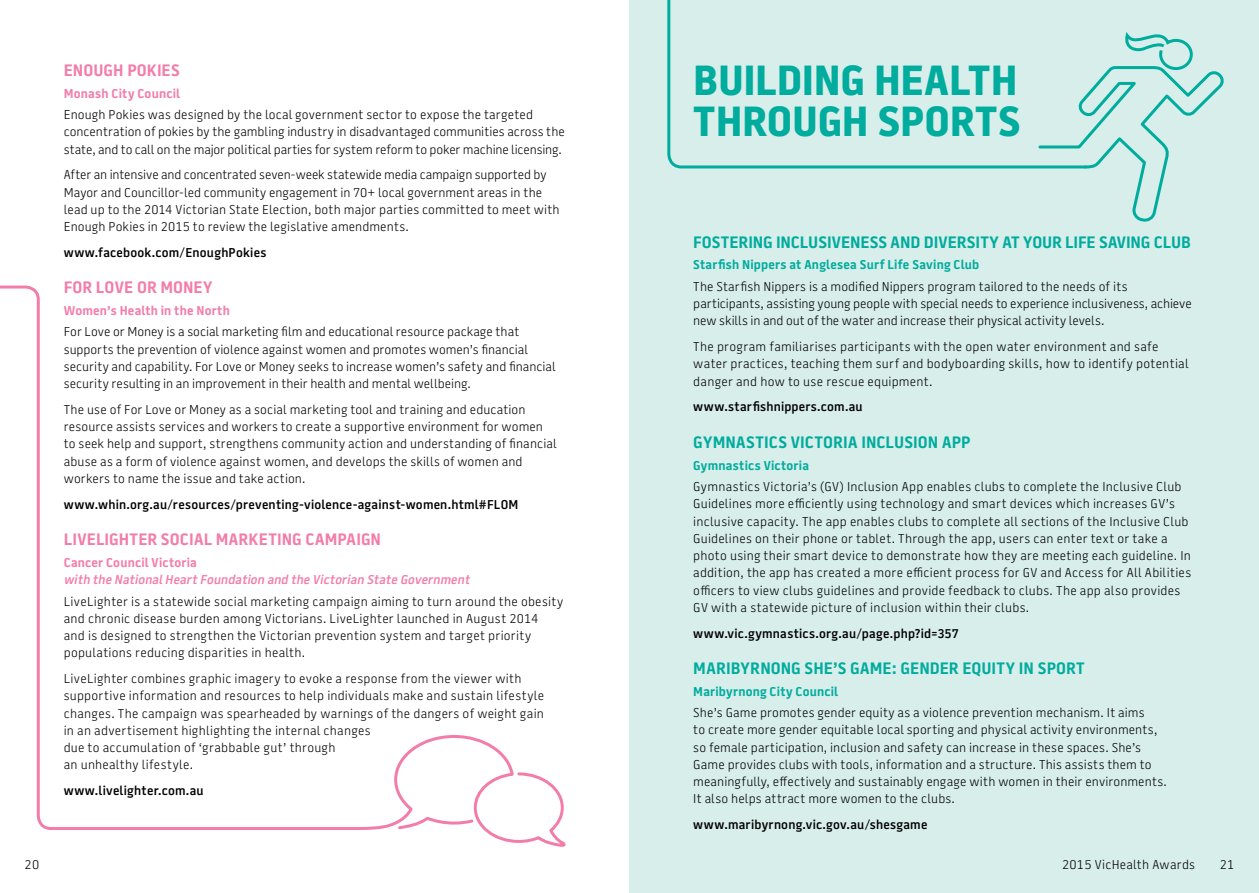
<style>
.page{position:relative;width:1259px;height:893px;background:#fff}
.page>*{position:absolute;margin:0;border:0;box-sizing:border-box;transform-origin:0 0}
.t1{font:800 42px/40.5px "Battersea";letter-spacing:-.01em;color:#00ac9d}
.t2{font:700 16.5px "Battersea";letter-spacing:.005em;color:#00ac9d}
.t3{font:700 16.5px "Battersea";letter-spacing:.015em;color:#f27da9}
.t4{font:300 12.75px/17.2px "Battersea";letter-spacing:.015em;color:#000}
.t5{font:600 12.75px "Battersea";letter-spacing:.02em;color:#000}
.t6{font:700 12.75px "Battersea";letter-spacing:.02em;color:#00ac9d}
.t7{font:700 12.75px "Battersea";letter-spacing:.015em;color:#f27da9}
.t8{font:italic 600 12.75px "Battersea";color:#f27da9}
</style>
<div class="page">
<div style="left:629px;top:0;width:630px;height:893px;background:#d8eeeb"></div>
<svg style="left:0;top:285px;width:354px;height:545px"></svg>
<svg style="left:354px;top:735px;width:212px;height:112px"></svg>
<svg style="left:667px;top:0;width:370px;height:169px"></svg>
<svg style="left:1037px;top:32px;width:187px;height:190px"></svg>
<p class="t3" style="left:64px;top:59px;width:117px">ENOUGH POKIES</p>
<p class="t7" style="left:64px;top:84px;width:118px">Monash City Council</p>
<p class="t4" style="left:64px;top:106px;width:502px">Enough Pokies was designed by the local government sector to expose the targeted concentration of pokies by the gambling industry in disadvantaged communities across the state, and to call on the major political parties for system reform to poker machine licensing.</p>
<p class="t4" style="left:64px;top:167px;width:497px">After an intensive and concentrated seven-week statewide media campaign supported by Mayor and Councillor-led community engagement in 70+ local government areas in the lead up to the 2014 Victorian State Election, both major parties committed to meet with Enough Pokies in 2015 to review the legislative amendments.</p>
<p class="t5" style="left:64px;top:244px;width:204px">www.facebook.com/EnoughPokies</p>
<p class="t3" style="left:64px;top:276px;width:150px">FOR LOVE OR MONEY</p>
<p class="t7" style="left:64px;top:302px;width:168px">Women’s Health in the North</p>
<p class="t4" style="left:64px;top:324px;width:493px">For Love or Money is a social marketing film and educational resource package that supports the prevention of violence against women and promotes women’s financial security and capability. For Love or Money seeks to increase women’s safety and financial security resulting in an improvement in their health and mental wellbeing.</p>
<p class="t4" style="left:64px;top:401px;width:494px">The use of For Love or Money as a social marketing tool and training and education resource assists services and workers to create a supportive environment for women to seek help and support, strengthens community action and understanding of financial abuse as a form of violence against women, and develops the skills of women and workers to name the issue and take action.</p>
<p class="t5" style="left:64px;top:495px;width:456px">www.whin.org.au/resources/preventing-violence-against-women.html#FLOM</p>
<p class="t3" style="left:64px;top:528px;width:319px">LIVELIGHTER SOCIAL MARKETING CAMPAIGN</p>
<p class="t7" style="left:64px;top:553px;width:135px">Cancer Council Victoria</p>
<p class="t8" style="left:64px;top:571px;width:410px">with the NationalHeartFoundation and the Victorian State Government</p>
<p class="t4" style="left:64px;top:593px;width:501px">LiveLighter is a statewide social marketing campaign aiming to turn around the obesity and chronic disease burden among Victorians. LiveLighter launched in August 2014<br>and is designed to strengthen the Victorian prevention system and target priority populations reducing disparities in health.</p>
<p class="t4" style="left:64px;top:670px;width:482px">LiveLighter combines graphic imagery to evoke a response from the viewer with supportive information and resources to help individuals make and sustain lifestyle changes. The campaign was spearheaded by warnings of the dangers of weight gain in an advertisement highlighting the internal changes<br>due to accumulation of ‘grabbable gut’ through<br>an unhealthy lifestyle.</p>
<p class="t5" style="left:64px;top:782px;width:141px">www.livelighter.com.au</p>
<h1 class="t1" style="left:693px;top:62px;width:329px">BUILDING HEALTH<br>THROUGH SPORTS</h1>
<p class="t2" style="left:693px;top:231px;width:499px">FOSTERING INCLUSIVENESS AND DIVERSITY AT YOUR LIFE SAVING CLUB</p>
<p class="t6" style="left:693px;top:256px;width:287px">Starfish Nippers at Anglesea Surf Life Saving Club</p>
<p class="t4" style="left:693px;top:278px;width:500px">The Starfish Nippers is a modified Nippers program tailored to the needs of its participants, assisting young people with special needs to experience inclusiveness, achieve new skills in and out of the water and increase their physical activity levels.</p>
<p class="t4" style="left:693px;top:338px;width:497px">The program familiarises participants with the open water environment and safe water practices, teaching them surf and bodyboarding skills, how to identify potential danger and how to use rescue equipment.</p>
<p class="t5" style="left:693px;top:398px;width:171px">www.starfishnippers.com.au</p>
<p class="t2" style="left:693px;top:431px;width:279px">GYMNASTICS VICTORIA INCLUSION APP</p>
<p class="t6" style="left:693px;top:456px;width:117px">Gymnastics Victoria</p>
<p class="t4" style="left:693px;top:478px;width:499px">Gymnastics Victoria’s (GV) Inclusion App enables clubs to complete the Inclusive Club Guidelines more efficiently using technology and smart devices which increases GV’s inclusive capacity. The app enables clubs to complete all sections of the Inclusive Club Guidelines on their phone or tablet. Through the app, users can enter text or take a photo using their smart device to demonstrate how they are meeting each guideline. In addition, the app has created a more efficient process for GV and Access for All Abilities officers to view clubs guidelines and provide feedback to clubs. The app also provides GV with a statewide picture of inclusion within their clubs.</p>
<p class="t5" style="left:693px;top:624px;width:267px">www.vic.gymnastics.org.au/page.php?id=357</p>
<p class="t2" style="left:693px;top:657px;width:393px">MARIBYRNONG SHE’S GAME: GENDER EQUITY IN SPORT</p>
<p class="t6" style="left:693px;top:682px;width:146px">Maribyrnong City Council</p>
<p class="t4" style="left:693px;top:704px;width:475px">She’s Game promotes gender equity as a violence prevention mechanism. It aims<br>to create more gender equitable local sporting and physical activity environments, so female participation, inclusion and safety can increase in these spaces. She’s Game provides clubs with tools, information and a structure. This assists them to meaningfully, effectively and sustainably engage with women in their environments.<br>It also helps attract more women to the clubs.</p>
<p class="t5" style="left:693px;top:816px;width:236px">www.maribyrnong.vic.gov.au/shesgame</p>
<p class="t4" style="left:25px;top:856px;width:16px">20</p>
<p class="t4" style="left:1062px;top:856px;width:134px">2015 VicHealth Awards</p>
<p class="t4" style="left:1219px;top:856px;width:16px">21</p>
</div>
